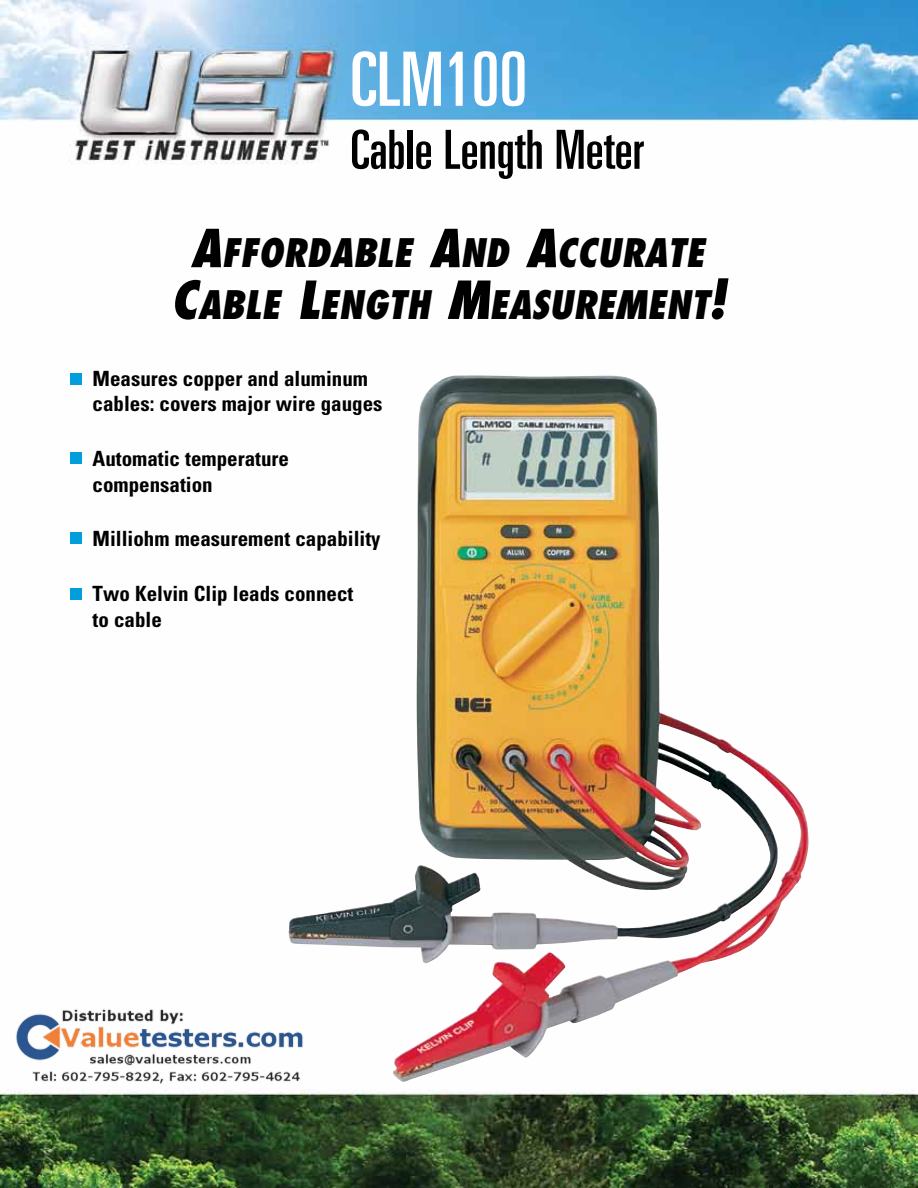
<style>
.page{position:relative;width:918px;height:1188px;background:#fff}
.page>*{position:absolute;margin:0;border:0;box-sizing:border-box;transform-origin:0 0}
.t1{font:ultra-condensed 75px "Univers LT Std";color:#fff}
.t2{font:ultra-condensed 54px "Univers LT Std";color:#000}
.t3{font:italic 800 condensed 38.25px/51.8px "Futura Std";color:#000;text-align:center}
.t4{font:700 condensed 21px/25.2px "Univers LT Std";color:#000}
.s1{font-size:51px}
</style>
<div class="page">
<img style="left:0;top:0;width:918px;height:1188px">
<div style="left:70px;top:373px;width:12px;height:12px;background:#009edb"></div>
<div style="left:70px;top:452px;width:12px;height:12px;background:#009edb"></div>
<div style="left:70px;top:532px;width:12px;height:12px;background:#009edb"></div>
<img style="left:416px;top:375px;width:354px;height:553px">
<div style="left:70px;top:588px;width:12px;height:12px;background:#009edb"></div>
<img style="left:13px;top:1003px;width:293px;height:87px">
<h1 class="t1" style="left:351px;top:37px;width:178px">CLM100</h1>
<h2 class="t2" style="left:351px;top:119px;width:295px">Cable Length Meter</h2>
<h3 class="t3" style="left:171px;top:228px;width:556px"><span class="s1">A</span>FFORDABLE <span class="s1">A</span>ND <span class="s1">A</span>CCURATE<br><span class="s1">C</span>ABLE <span class="s1">L</span>ENGTH <span class="s1">M</span>EASUREMENT<span class="s1">!</span></h3>
<p class="t4" style="left:93px;top:366px;width:291px">Measures copper and aluminum cables: covers major wire gauges</p>
<p class="t4" style="left:93px;top:446px;width:198px">Automatic temperature compensation</p>
<p class="t4" style="left:93px;top:526px;width:289px">Milliohm measurement capability</p>
<p class="t4" style="left:93px;top:581px;width:262px">Two Kelvin Clip leads connect to cable</p>
</div>
